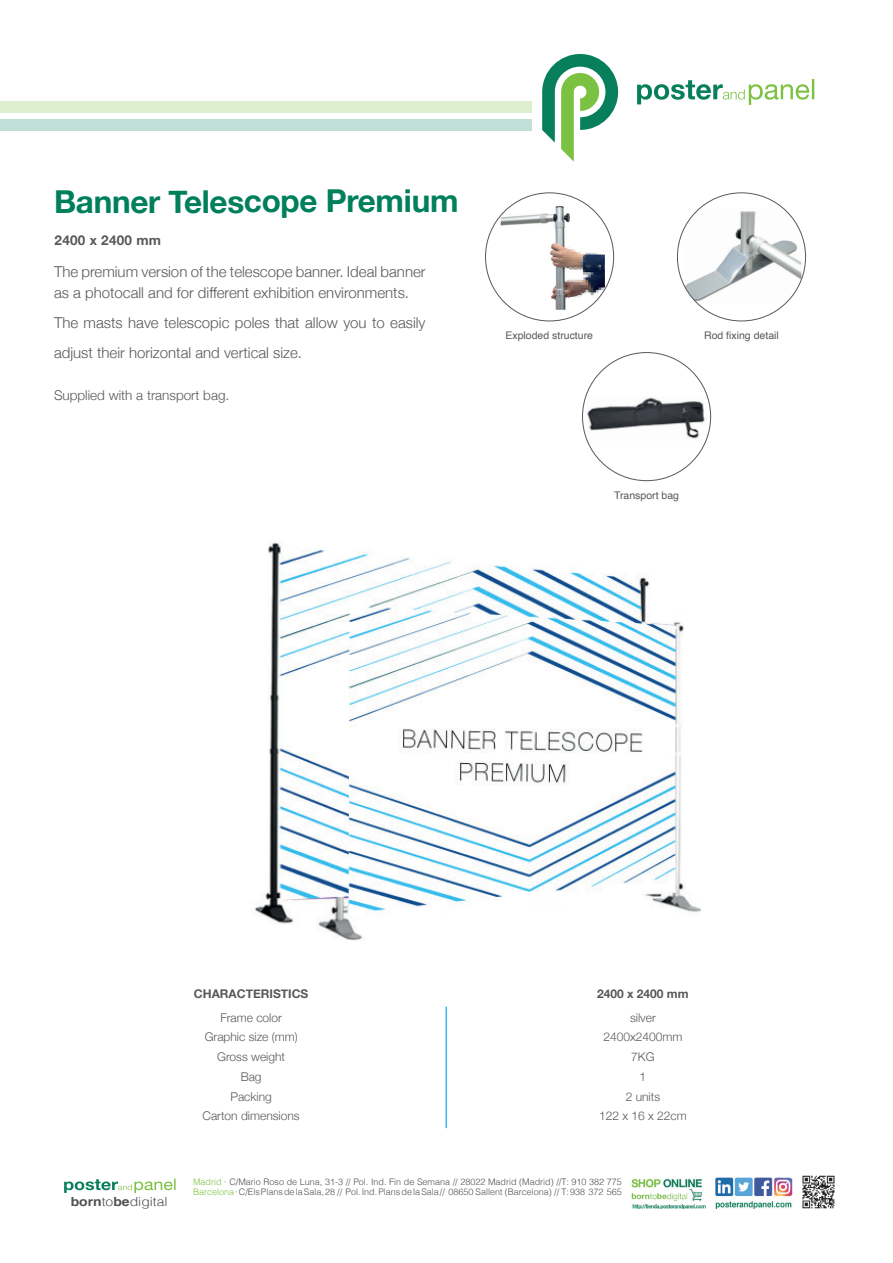
<style>
.page{position:relative;width:893px;height:1263px;background:#fff}
.page>*{position:absolute;margin:0;border:0;box-sizing:border-box;transform-origin:0 0}
.t1{font:700 31.5px "Helvetica Neue";letter-spacing:-.015em;color:#007f5b}
.t2{font:300 15px/21px "Helvetica Neue";color:#57585a}
.t3{font:300 13.5px "Helvetica Neue";color:#57585a}
.t4{font:700 13.5px "Helvetica Neue";letter-spacing:.02em;color:#57585a}
.t5{font:300 12.6px "Helvetica";color:#4f5153;scale:1.11 1}
.t6{font:300 12px "Helvetica Neue";color:#57585a}
.t7{font:700 12px "Helvetica Neue";color:#57585a}
.t8{font:10.5px "Helvetica";color:#57585a}
.t9{font:300 9px/10.8px "Helvetica";color:#4f5152}
.s1{font-weight:700}
.s2{color:#7cc243}
</style>
<div class="page">
<svg style="left:637px;top:79px;width:177px;height:26px"></svg>
<svg style="left:542px;top:54px;width:76px;height:108px"></svg>
<div style="left:0;top:101px;width:532px;height:12px;background:#deefd0"></div>
<div style="left:0;top:119px;width:532px;height:12px;background:#c0dfd6"></div>
<img style="left:254px;top:542px;width:447px;height:399px">
<img style="left:501px;top:202px;width:104px;height:108px">
<img style="left:682px;top:208px;width:119px;height:95px">
<img style="left:586px;top:396px;width:121px;height:45px">
<img style="left:715px;top:1177px;width:78px;height:32px">
<img style="left:631px;top:1178px;width:71px;height:24px">
<img style="left:632px;top:1204px;width:74px;height:5px">
<img style="left:802px;top:1175px;width:33px;height:34px">
<hr style="left:445px;top:1007px;width:2px;height:121px;background:#33bbed">
<svg style="left:64px;top:1178px;width:112px;height:15px"></svg>
<h1 class="t1" style="left:54px;top:177px;width:406px">Banner Telescope Premium</h1>
<p class="t4" style="left:55px;top:230px;width:108px">2400 x 2400 mm</p>
<p class="t2" style="left:54px;top:260px;width:373px">The premium version of the telescope banner. Ideal banner as a photocall and for different exhibition environments.</p>
<p class="t2" style="left:54px;top:306px;width:373px;line-height:30px">The masts have telescopic poles that allow you to easily adjust their horizontal and vertical size.</p>
<p class="t3" style="left:54px;top:384px;width:177px">Supplied with a transport bag.</p>
<p class="t8" style="left:505px;top:327px;width:89px">Exploded structure</p>
<p class="t8" style="left:704px;top:327px;width:76px">Rod fixing detail</p>
<p class="t8" style="left:614px;top:487px;width:66px">Transport bag</p>
<p class="t5" style="left:71px;top:1191px;width:89px"><span class="s1">born</span>to<span class="s1">be</span>digital</p>
<p class="t7" style="left:194px;top:984px;width:116px">CHARACTERISTICS</p>
<p class="t7" style="left:597px;top:984px;width:93px">2400 x 2400 mm</p>
<p class="t6" style="left:220px;top:1008px;width:63px">Frame color</p>
<p class="t6" style="left:630px;top:1008px;width:27px">silver</p>
<p class="t6" style="left:205px;top:1027px;width:94px">Graphic size (mm)</p>
<p class="t6" style="left:603px;top:1027px;width:81px">2400x2400mm</p>
<p class="t6" style="left:217px;top:1047px;width:70px">Gross weight</p>
<p class="t6" style="left:631px;top:1047px;width:25px">7KG</p>
<p class="t6" style="left:241px;top:1067px;width:22px">Bag</p>
<p class="t6" style="left:640px;top:1067px;width:8px">1</p>
<p class="t6" style="left:230px;top:1086px;width:43px">Packing</p>
<p class="t6" style="left:626px;top:1086px;width:36px">2 units</p>
<p class="t6" style="left:203px;top:1106px;width:99px">Carton dimensions</p>
<p class="t6" style="left:599px;top:1106px;width:89px">122 x 16 x 22cm</p>
<p class="t9" style="left:193px;top:1175px;width:430px"><span class="s2">Madrid</span> · C/Mario Roso de Luna, 31-3 // Pol. Ind. Fin de Semana // 28022 Madrid (Madrid) //T: 910 382 775<br><span class="s2">Barcelona</span> · C/Els Plans de la Sala, 28 // Pol. Ind. Plans de la Sala // 08650 Sallent (Barcelona) // T: 938 372 565</p>
</div>
